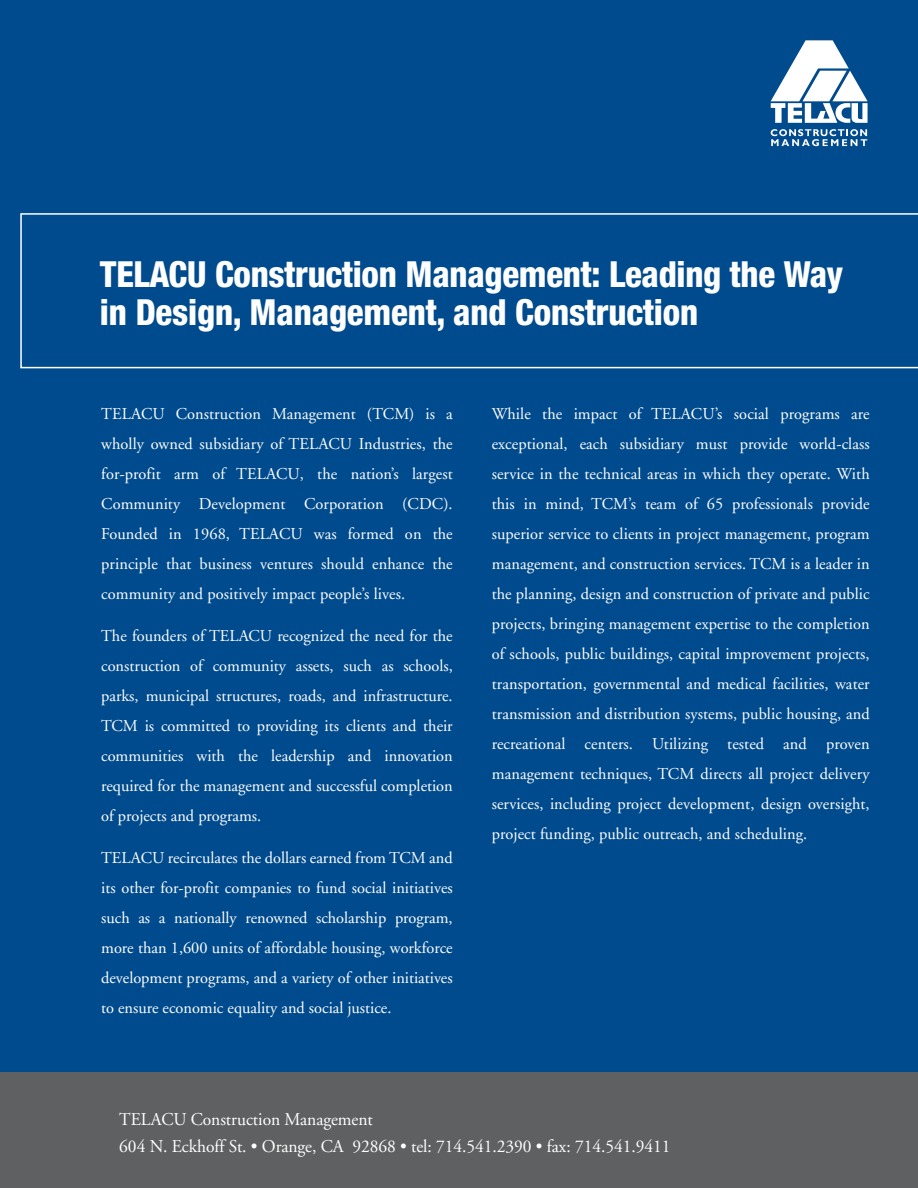
<style>
.page{position:relative;width:918px;height:1188px;background:#004b8d}
.page>*{position:absolute;margin:0;border:0;box-sizing:border-box;transform-origin:0 0}
.t1{font:800 condensed 36px/37.5px "Helvetica Neue";letter-spacing:-.01em;color:#fff}
.t2{font:18px/27px "Adobe Garamond";letter-spacing:-.005em;color:#fff}
.t3{font:16.5px/30px "Adobe Garamond";color:#fff;text-align:justify}
</style>
<div class="page">
<svg style="left:771px;top:129px;width:96px;height:17px"></svg>
<svg style="left:771px;top:40px;width:97px;height:83px"></svg>
<svg style="left:20px;top:213px;width:898px;height:155px"></svg>
<div style="left:0;top:1072px;width:918px;height:116px;background:#5f6062"></div>
<h1 class="t1" style="left:100px;top:255px;width:745px">TELACU Construction Management: Leading the Way in Design, Management, and Construction</h1>
<p class="t3" style="left:101px;top:399px;width:353px">TELACU Construction Management (TCM) is a wholly owned subsidiary of TELACU Industries, the for-profit arm of TELACU, the nation’s largest Community Development Corporation (CDC).<br>Founded in 1968, TELACU was formed on the principle that business ventures should enhance the community and positively impact people’s lives.</p>
<p class="t3" style="left:101px;top:621px;width:353px">The founders of TELACU recognized the need for the construction of community assets, such as schools, parks, municipal structures, roads, and infrastructure.<br>TCM is committed to providing its clients and their communities with the leadership and innovation required for the management and successful completion of projects and programs.</p>
<p class="t3" style="left:101px;top:843px;width:353px">TELACU recirculates the dollars earned from TCM and its other for-profit companies to fund social initiatives such as a nationally renowned scholarship program, more than 1,600 units of affordable housing, workforce development programs, and a variety of other initiatives to ensure economic equality and social justice.</p>
<p class="t3" style="left:492px;top:399px;width:380px">While the impact of TELACU’s social programs are exceptional, each subsidiary must provide world-class service in the technical areas in which they operate. With this in mind, TCM’s team of 65 professionals provide superior service to clients in project management, program management, and construction services. TCM is a leader in the planning, design and construction of private and public projects, bringing management expertise to the completion of schools, public buildings, capital improvement projects, transportation, governmental and medical facilities, water transmission and distribution systems, public housing, and recreational centers. Utilizing tested and proven management techniques, TCM directs all project delivery services, including project development, design oversight, project funding, public outreach, and scheduling.</p>
<p class="t2" style="left:119px;top:1106px;width:553px">TELACU Construction Management<br>604 N. Eckhoff St. • Orange, CA 92868 • tel: 714.541.2390 • fax: 714.541.9411</p>
</div>
